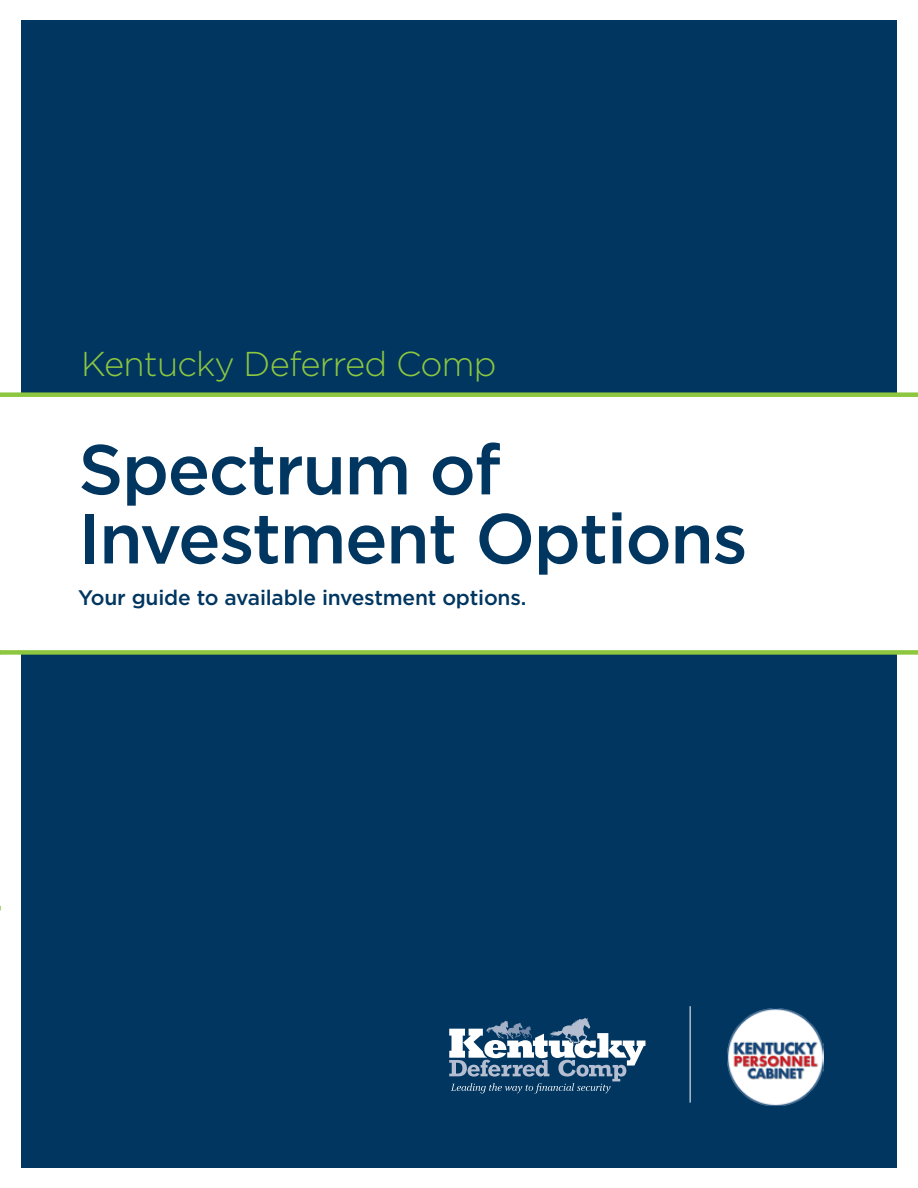
<style>
.page{position:relative;width:918px;height:1188px;background:#fff}
.page>*{position:absolute;margin:0;border:0;box-sizing:border-box;transform-origin:0 0}
.t1{font:500 70.5px/69px "Gotham";letter-spacing:-.02em;color:#003660}
.t2{font:300 34.5px "Gotham";letter-spacing:-.02em;color:#8dc63f}
.t3{font:500 21px "Gotham";letter-spacing:-.01em;color:#003660}
</style>
<div class="page">
<div style="left:21px;top:20px;width:876px;height:1148px;background:#003660"></div>
<svg style="left:449px;top:1018px;width:196px;height:76px"></svg>
<div style="left:0;top:395px;width:918px;height:256px;background:#fff"></div>
<div style="left:0;top:650px;width:918px;height:5px;background:#8dc63f"></div>
<div style="left:0;top:392px;width:918px;height:5px;background:#8dc63f"></div>
<img style="left:727px;top:1009px;width:97px;height:96px">
<hr style="left:690px;top:1006px;width:1px;height:97px;background:#fff">
<h2 class="t2" style="left:81px;top:342px;width:417px">Kentucky Deferred Comp</h2>
<h1 class="t1" style="left:78px;top:434px;width:671px">Spectrum of<br>Investment Options</h1>
<p class="t3" style="left:78px;top:584px;width:450px">Your guide to available investment options.</p>
</div>
